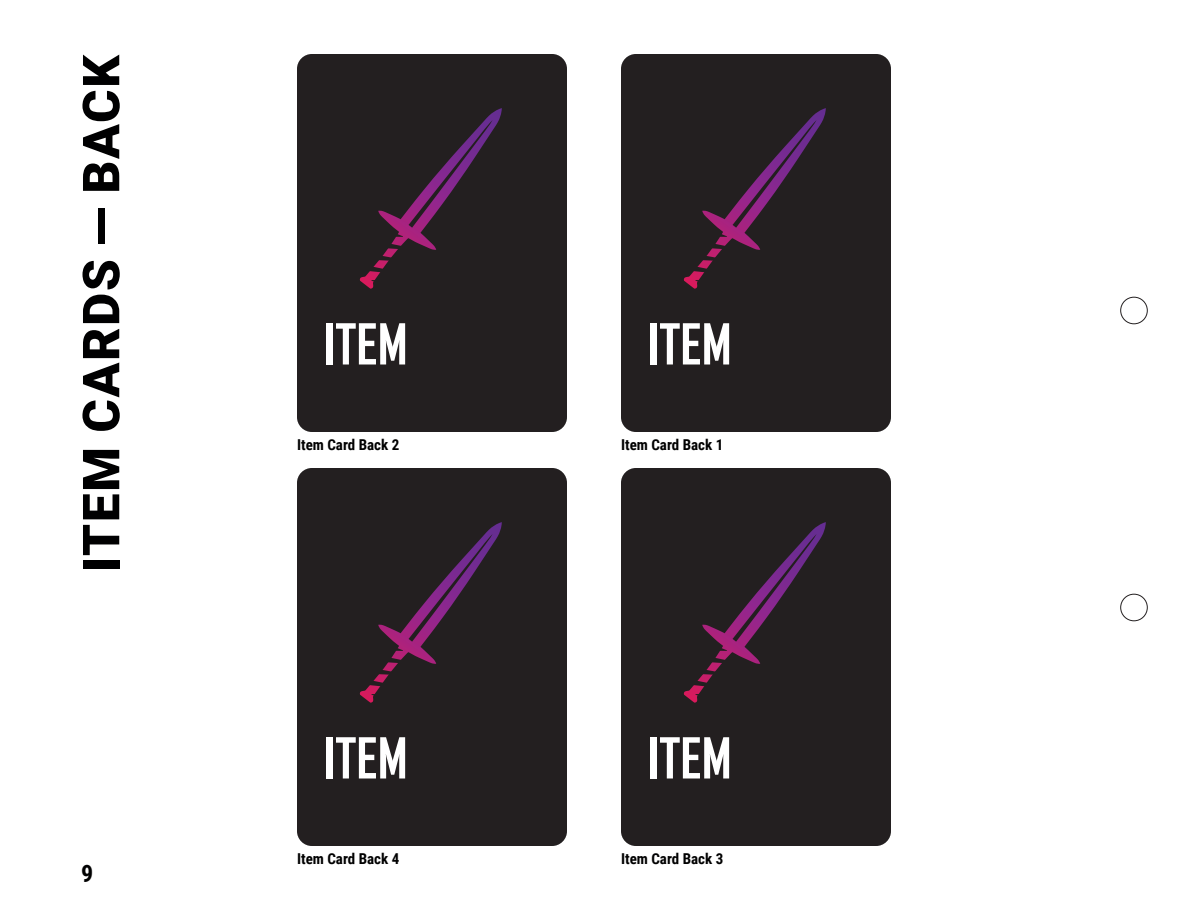
<style>
.page{position:relative;width:1188px;height:918px;background:#fff}
.page>*{position:absolute;margin:0;border:0;box-sizing:border-box;transform-origin:0 0}
.t1{font:700 54px "Agency FB";color:#fff}
.t2{font:900 51px "Roboto";letter-spacing:.035em;color:#000001}
.t3{font:700 24px "Roboto Condensed";color:#000001}
.t4{font:700 15px "Roboto Condensed";color:#000001}
</style>
<div class="page">
<div style="left:1120px;top:297px;width:28px;height:27px;border:1px solid #231f20;border-radius:50%"></div>
<div style="left:1120px;top:594px;width:28px;height:27px;border:1px solid #231f20;border-radius:50%"></div>
<div style="left:297px;top:54px;width:270px;height:378px;background:#231f20"></div>
<svg style="left:360px;top:108px;width:142px;height:181px;background:#311f2d"></svg>
<div style="left:297px;top:468px;width:270px;height:378px;background:#231f20"></div>
<svg style="left:360px;top:522px;width:142px;height:181px;background:#311f2d"></svg>
<div style="left:621px;top:54px;width:270px;height:378px;background:#231f20"></div>
<svg style="left:684px;top:108px;width:142px;height:181px;background:#311f2d"></svg>
<div style="left:621px;top:468px;width:270px;height:378px;background:#231f20"></div>
<svg style="left:684px;top:522px;width:142px;height:181px;background:#311f2d"></svg>
<h2 class="t2" style="left:72px;top:573px;width:519px;rotate:-90deg">ITEM CARDS — BACK</h2>
<h3 class="t3" style="left:81px;top:860px;width:14px">9</h3>
<h1 class="t1" style="left:324px;top:311px;width:85px">ITEM</h1>
<h1 class="t1" style="left:648px;top:311px;width:85px">ITEM</h1>
<p class="t4" style="left:297px;top:436px;width:104px">Item Card Back 2</p>
<p class="t4" style="left:621px;top:436px;width:104px">Item Card Back 1</p>
<h1 class="t1" style="left:324px;top:725px;width:85px">ITEM</h1>
<h1 class="t1" style="left:648px;top:725px;width:85px">ITEM</h1>
<p class="t4" style="left:297px;top:850px;width:104px">Item Card Back 4</p>
<p class="t4" style="left:621px;top:850px;width:104px">Item Card Back 3</p>
</div>
